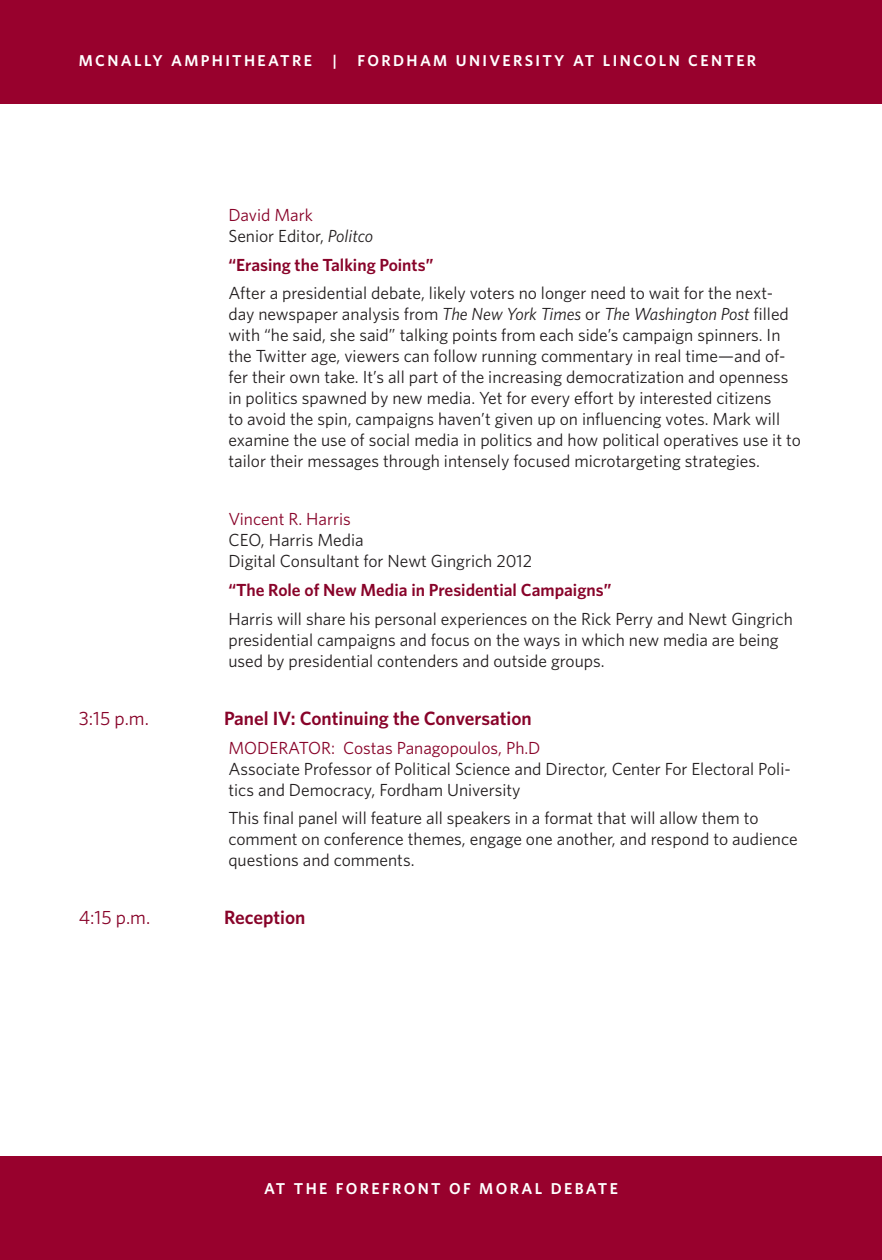
<style>
.page{position:relative;width:882px;height:1260px;background:#fff}
.page>*{position:absolute;margin:0;border:0;box-sizing:border-box;transform-origin:0 0}
.Times{font:600 19.25px "Whitney";color:#880329}
.Times-2{font:19.25px "Whitney";color:#880329}
.Times-3{font:17.5px/21px "Whitney";color:#231f20}
.Times-4{font:600 17.5px "Whitney";color:#880329}
.t1{font:600 15.75px "Whitney";letter-spacing:.15em;color:#fff}
.s1{color:#880329}
.s2{font-style:italic}
</style>
<div class="page">
<div style="left:0;top:1157px;width:882px;height:103px;background:#98012d"></div>
<div style="left:0;top:0;width:882px;height:103px;background:#98012d"></div>
<p class="t1" style="left:79px;top:51px;width:235px">MCNALLY AMPHITHEATRE</p>
<p class="t1" style="left:332px;top:51px;width:6px">|</p>
<p class="t1" style="left:357px;top:51px;width:400px">FORDHAM UNIVERSITY AT LINCOLN CENTER</p>
<p class="Times-3" style="left:228px;top:204px;width:146px"><span class="s1">David Mark<br></span>Senior Editor, <span class="s2">Politco</span></p>
<p class="Times-4" style="left:228px;top:254px;width:207px">“Erasing the Talking Points”</p>
<p class="Times-3" style="left:228px;top:282px;width:574px">After a presidential debate, likely voters no longer need to wait for the next&shy;day newspaper analysis from <span class="s2">The New York Times</span> or <span class="s2">The Washington Post</span> filled with “he said, she said” talking points from each side’s campaign spinners. In the Twitter age, viewers can follow running commentary in real time—and of&shy;fer their own take. It’s all part of the increasing democratization and openness in politics spawned by new media. Yet for every effort by interested citizens<br>to avoid the spin, campaigns haven’t given up on influencing votes. Mark will examine the use of social media in politics and how political operatives use it to tailor their messages through intensely focused microtargeting strategies.</p>
<p class="Times-3" style="left:228px;top:508px;width:305px"><span class="s1">Vincent R. Harris<br></span>CEO, Harris Media<br>Digital Consultant for Newt Gingrich 2012</p>
<p class="Times-4" style="left:228px;top:579px;width:385px">“The Role of New Media in Presidential Campaigns”</p>
<p class="Times-3" style="left:228px;top:608px;width:566px">Harris will share his personal experiences on the Rick Perry and Newt Gingrich presidential campaigns and focus on the ways in which new media are being used by presidential contenders and outside groups.</p>
<p class="Times-2" style="left:79px;top:707px;width:72px">3:15 p.m.</p>
<p class="Times" style="left:224px;top:706px;width:309px">Panel IV: Continuing the Conversation</p>
<p class="Times-3" style="left:228px;top:737px;width:564px"><span class="s1">MODERATOR: Costas Panagopoulos, Ph.D<br></span>Associate Professor of Political Science and Director, Center For Electoral Poli&shy;tics and Democracy, Fordham University</p>
<p class="Times-3" style="left:228px;top:807px;width:571px">This final panel will feature all speakers in a format that will allow them to comment on conference themes, engage one another, and respond to audience questions and comments.</p>
<p class="Times-2" style="left:79px;top:906px;width:73px">4:15 p.m.</p>
<p class="Times" style="left:224px;top:906px;width:83px">Reception</p>
<p class="t1" style="left:264px;top:1179px;width:355px">AT THE FOREFRONT OF MORAL DEBATE</p>
</div>
